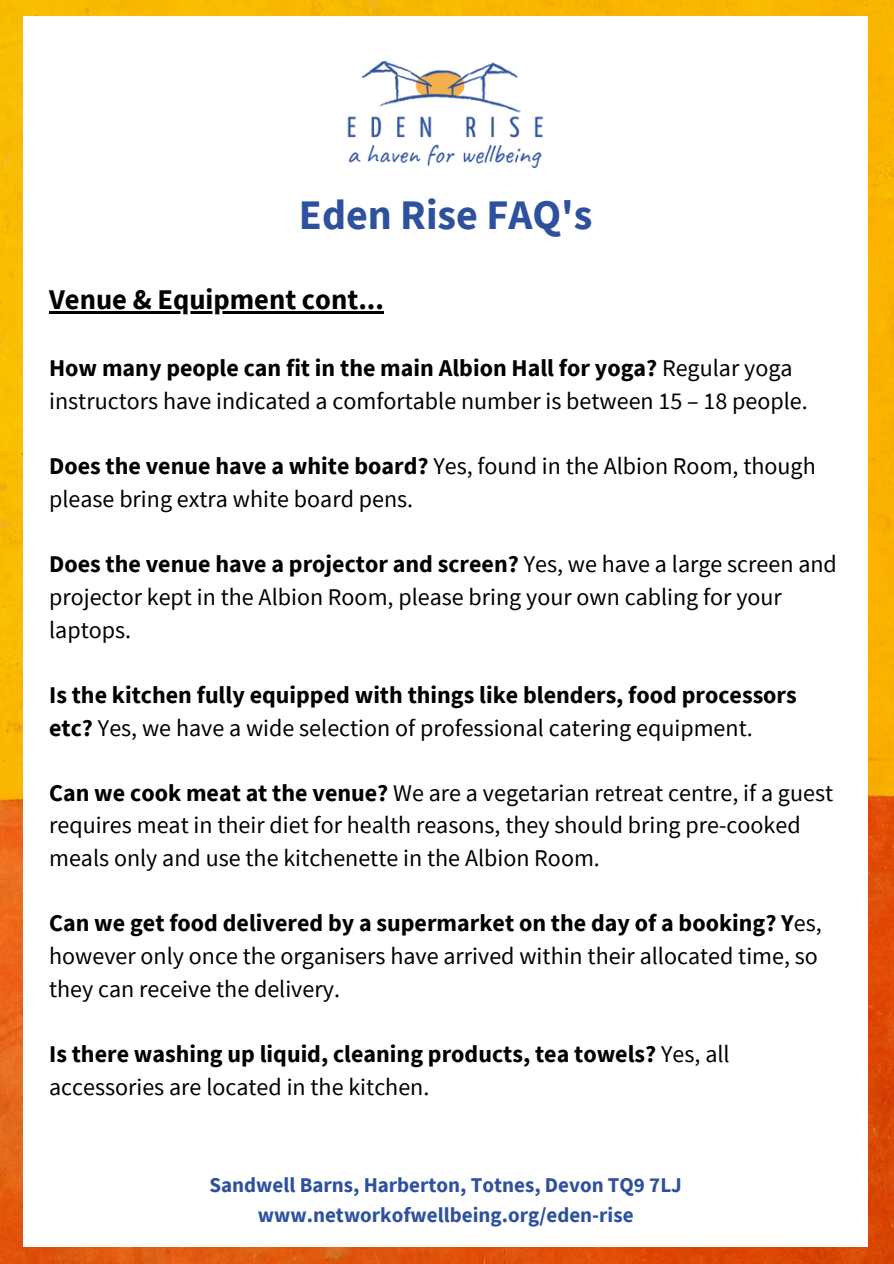
<style>
.page{position:relative;width:894px;height:1264px;background:#fff}
.page>*{position:absolute;margin:0;border:0;box-sizing:border-box;transform-origin:0 0}
.t1{font:700 42px "Source Sans Pro";color:#2e519e}
.t2{font:700 28.5px "Source Sans Pro";color:#000}
.t3{font:24px/32.7px "Source Sans Pro";color:#000}
.t4{font:700 24px/32.7px "Source Sans Pro";color:#000}
.t5{font:700 21px "Source Sans Pro";color:#2e519e}
.s1{font-weight:700}
.s2{font-weight:400}
</style>
<div class="page">
<img style="left:0;top:0;width:893px;height:1263px">
<div style="left:23px;top:17px;width:844px;height:1229px;background:#fff"></div>
<hr style="left:49px;top:311px;width:335px;height:2px;background:#000">
<img style="left:347px;top:60px;width:197px;height:109px">
<p class="t1" style="left:299px;top:187px;width:295px">Eden Rise FAQ's</p>
<p class="t2" style="left:49px;top:281px;width:336px">Venue &amp; Equipment cont...</p>
<h1 class="t3" style="left:49px;top:351px;width:760px"><span class="s1">How many people can fit in the main Albion Hall for yoga?</span> Regular yoga instructors have indicated a comfortable number is between 15 – 18 people.</h1>
<h2 class="t3" style="left:49px;top:449px;width:768px"><span class="s1">Does the venue have a white board?</span> Yes, found in the Albion Room, though please bring extra white board pens.</h2>
<h3 class="t3" style="left:49px;top:547px;width:789px"><span class="s1">Does the venue have a projector and screen?</span> Yes, we have a large screen and projector kept in the Albion Room, please bring your own cabling for your laptops.</h3>
<h3 class="t4" style="left:49px;top:678px;width:749px">Is the kitchen fully equipped with things like blenders, food processors etc? <span class="s2">Yes, we have a wide selection of professional catering equipment.</span></h3>
<h3 class="t3" style="left:49px;top:776px;width:785px"><span class="s1">Can we cook meat at the venue?</span> We are a vegetarian retreat centre, if a guest requires meat in their diet for health reasons, they should bring pre-cooked meals only and use the kitchenette in the Albion Room.</h3>
<h3 class="t3" style="left:49px;top:906px;width:774px"><span class="s1">Can we get food delivered by a supermarket on the day of a booking? Y</span>es, however only once the organisers have arrived within their allocated time, so they can receive the delivery.</h3>
<h3 class="t4" style="left:49px;top:1037px;width:682px">Is there washing up liquid, cleaning products, tea towels? <span class="s2">Yes, all accessories are located in the kitchen.</span></h3>
<h3 class="t5" style="left:209px;top:1171px;width:474px">Sandwell Barns, Harberton, Totnes, Devon TQ9 7LJ</h3>
<p class="t5" style="left:258px;top:1200px;width:377px">www.networkofwellbeing.org/eden-rise</p>
</div>
